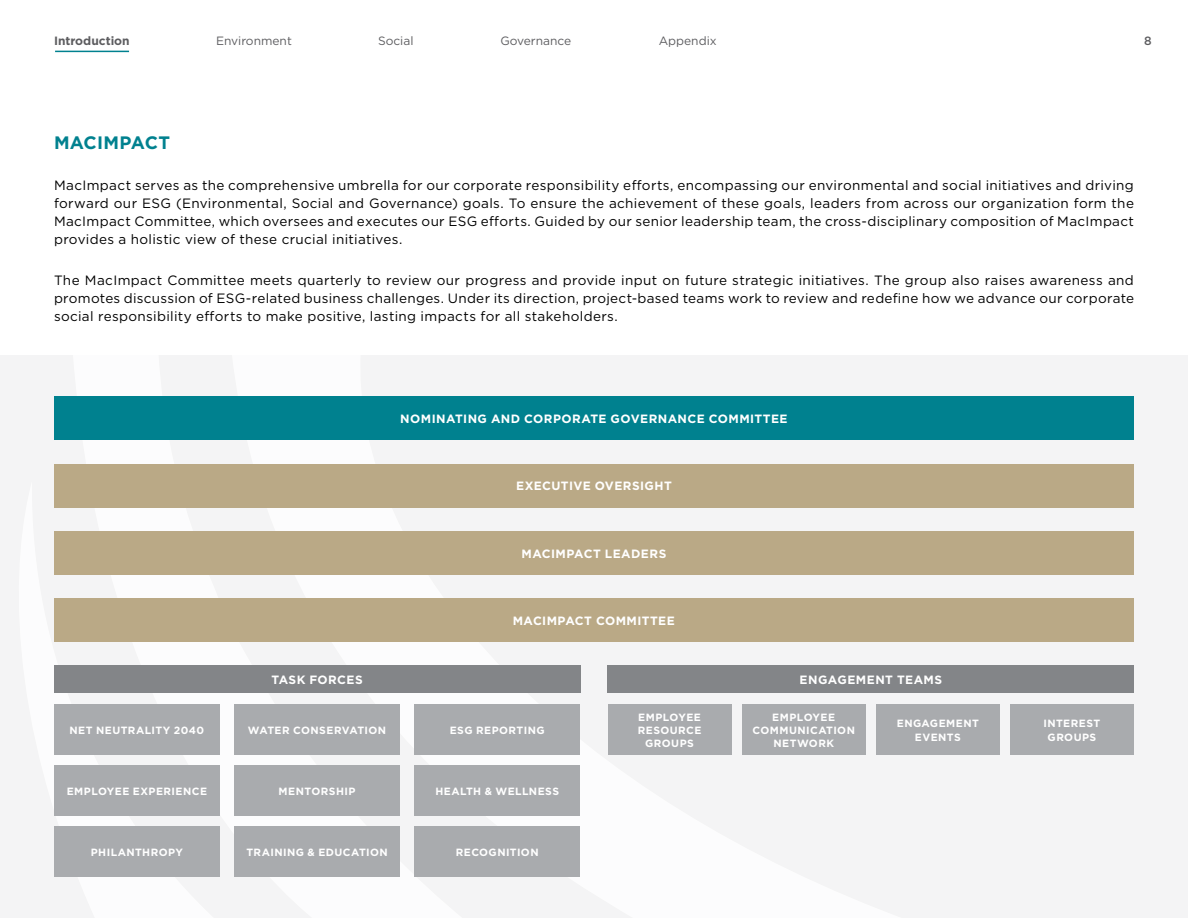
<style>
.page{position:relative;width:1188px;height:918px;background:#fff}
.page>*{position:absolute;margin:0;border:0;box-sizing:border-box;transform-origin:0 0}
.t1{font:700 18px "Gotham";letter-spacing:.01em;color:#00818f}
.t2{font:13.5px/18px "Gotham";letter-spacing:.025em;color:#000;text-align:justify}
.t3{font:700 12px "Gotham";letter-spacing:.035em;color:#fff}
.t4{font:12px "Gotham";color:#5d5d60}
.t5{font:700 12px "Gotham";color:#5d5d60}
.t6{font:500 12px "Gotham";color:#5d5d60}
.t7{font:700 10.5px/13.4px "Gotham";letter-spacing:.04em;color:#fff;text-align:center}
</style>
<div class="page">
<div style="left:0;top:356px;width:1188px;height:562px;background:#f4f4f5"></div>
<div style="left:54px;top:531px;width:1080px;height:44px;background:#baa986"></div>
<div style="left:54px;top:598px;width:1080px;height:44px;background:#baa986"></div>
<div style="left:54px;top:666px;width:526px;height:27px;background:#838588"></div>
<div style="left:54px;top:704px;width:166px;height:51px;background:#a9abae"></div>
<div style="left:234px;top:704px;width:166px;height:51px;background:#a9abae"></div>
<div style="left:414px;top:704px;width:166px;height:51px;background:#a9abae"></div>
<div style="left:54px;top:765px;width:166px;height:51px;background:#a9abae"></div>
<div style="left:234px;top:765px;width:166px;height:51px;background:#a9abae"></div>
<div style="left:414px;top:765px;width:166px;height:51px;background:#a9abae"></div>
<div style="left:54px;top:826px;width:166px;height:51px;background:#a9abae"></div>
<div style="left:234px;top:826px;width:166px;height:51px;background:#a9abae"></div>
<div style="left:414px;top:826px;width:166px;height:51px;background:#a9abae"></div>
<div style="left:608px;top:666px;width:526px;height:27px;background:#838588"></div>
<div style="left:608px;top:704px;width:123px;height:51px;background:#a9abae"></div>
<div style="left:742px;top:704px;width:123px;height:51px;background:#a9abae"></div>
<div style="left:876px;top:704px;width:124px;height:51px;background:#a9abae"></div>
<div style="left:1010px;top:704px;width:124px;height:51px;background:#a9abae"></div>
<div style="left:54px;top:396px;width:1080px;height:44px;background:#00818f"></div>
<div style="left:54px;top:464px;width:1080px;height:43px;background:#baa986"></div>
<hr style="left:55px;top:51px;width:74px;height:1px;background:#00818f">
<p class="t5" style="left:54px;top:33px;width:77px">Introduction</p>
<p class="t4" style="left:216px;top:33px;width:77px">Environment</p>
<p class="t4" style="left:378px;top:33px;width:37px">Social</p>
<p class="t4" style="left:500px;top:33px;width:72px">Governance</p>
<p class="t4" style="left:659px;top:33px;width:59px">Appendix</p>
<p class="t6" style="left:1144px;top:33px;width:9px">8</p>
<h1 class="t1" style="left:54px;top:131px;width:118px">MACIMPACT</h1>
<p class="t2" style="left:54px;top:176px;width:1082px">MacImpact serves as the comprehensive umbrella for our corporate responsibility efforts, encompassing our environmental and social initiatives and driving forward our ESG (Environmental, Social and Governance) goals. To ensure the achievement of these goals, leaders from across our organization form the MacImpact Committee, which oversees and executes our ESG efforts. Guided by our senior leadership team, the cross-disciplinary composition of MacImpact provides a holistic view of these crucial initiatives.</p>
<p class="t2" style="left:54px;top:271px;width:1082px">The MacImpact Committee meets quarterly to review our progress and provide input on future strategic initiatives. The group also raises awareness and promotes discussion of ESG-related business challenges. Under its direction, project-based teams work to review and redefine how we advance our corporate social responsibility efforts to make positive, lasting impacts for all stakeholders.</p>
<p class="t3" style="left:400px;top:411px;width:389px">NOMINATING AND CORPORATE GOVERNANCE COMMITTEE</p>
<p class="t3" style="left:516px;top:478px;width:157px">EXECUTIVE OVERSIGHT</p>
<p class="t3" style="left:522px;top:546px;width:146px">MACIMPACT LEADERS</p>
<p class="t3" style="left:271px;top:672px;width:93px">TASK FORCES</p>
<p class="t3" style="left:513px;top:613px;width:164px">MACIMPACT COMMITTEE</p>
<p class="t3" style="left:800px;top:672px;width:144px">ENGAGEMENT TEAMS</p>
<p class="t7" style="left:70px;top:724px;width:136px">NET NEUTRALITY 2040</p>
<p class="t7" style="left:248px;top:724px;width:140px">WATER CONSERVATION</p>
<p class="t7" style="left:450px;top:724px;width:96px">ESG REPORTING</p>
<p class="t7" style="left:67px;top:784px;width:142px">EMPLOYEE EXPERIENCE</p>
<p class="t7" style="left:279px;top:784px;width:78px">MENTORSHIP</p>
<p class="t7" style="left:435px;top:784px;width:125px">HEALTH &amp; WELLNESS</p>
<p class="t7" style="left:91px;top:845px;width:94px">PHILANTHROPY</p>
<p class="t7" style="left:246px;top:845px;width:143px">TRAINING &amp; EDUCATION</p>
<p class="t7" style="left:456px;top:845px;width:84px">RECOGNITION</p>
<p class="t7" style="left:638px;top:710px;width:65px">EMPLOYEE<br>RESOURCE<br>GROUPS</p>
<p class="t7" style="left:752px;top:710px;width:104px">EMPLOYEE<br>COMMUNICATION<br>NETWORK</p>
<p class="t7" style="left:897px;top:717px;width:84px">ENGAGEMENT<br>EVENTS</p>
<p class="t7" style="left:1044px;top:717px;width:58px">INTEREST<br>GROUPS</p>
</div>
